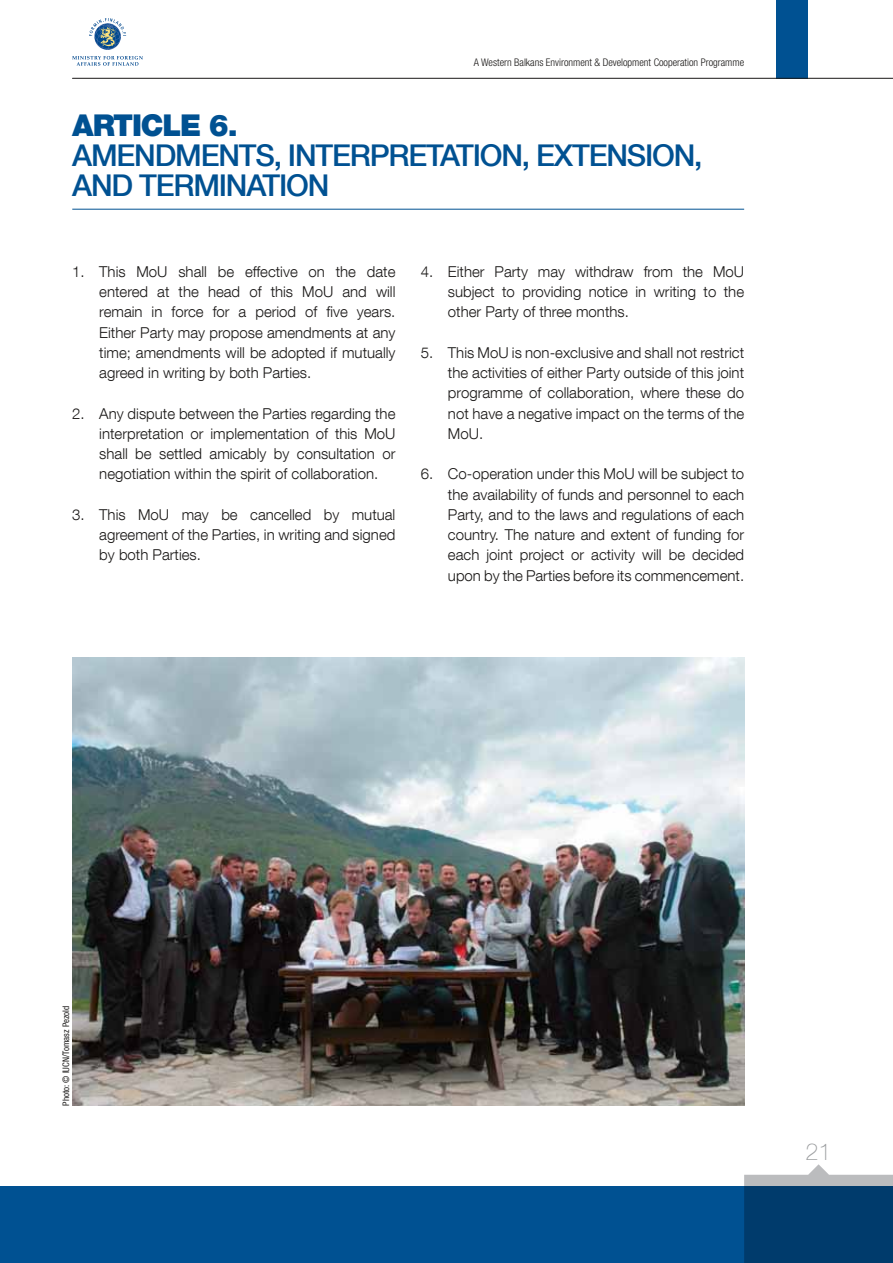
<style>
.page{position:relative;width:893px;height:1263px;background:#fff}
.page>*{position:absolute;margin:0;border:0;box-sizing:border-box;transform-origin:0 0}
.t1{font:500 30px/30px "Helvetica Neue LT Com";letter-spacing:-.04em;color:#005192}
.t2{font:900 30px "Helvetica Neue LT Com";letter-spacing:-.04em;color:#005192}
.t3{font:100 23.4px "Helvetica Neue LT Com";color:#9b9d9f}
.t4{font:300 15px/20.2px "Helvetica Neue LT Com";color:#1a1817;text-align:justify}
.t5{font:300 condensed 10.5px "Helvetica Neue LT Com";color:#1a1817}
.t6{font:condensed 9px "Helvetica Neue LT Com";color:#1a1817}
</style>
<div class="page">
<div style="left:776px;top:0;width:31px;height:78px;background:#005192"></div>
<div style="left:0;top:1186px;width:893px;height:77px;background:#005192"></div>
<svg style="left:744px;top:1164px;width:149px;height:99px;background:#305e84"></svg>
<hr style="left:72px;top:78px;width:821px;height:1px;background:#1a1817">
<svg style="left:72px;top:56px;width:71px;height:10px"></svg>
<svg style="left:89px;top:18px;width:37px;height:31px"></svg>
<img style="left:72px;top:658px;width:672px;height:448px">
<hr style="left:72px;top:209px;width:672px;height:1px;background:#005192">
<p class="t5" style="left:474px;top:56px;width:272px">A Western Balkans Environment &amp; Development Cooperation Programme</p>
<h1 class="t2" style="left:72px;top:107px;width:167px">ARTICLE 6.</h1>
<h1 class="t1" style="left:72px;top:140px;width:632px">AMENDMENTS, INTERPRETATION, EXTENSION,<br>AND TERMINATION</h1>
<p class="t4" style="left:99px;top:261px;width:298px;text-indent:-27px">1. This MoU shall be effective on the date entered at the head of this MoU and will remain in force for a period of five years.<br>Either Party may propose amendments at any time; amendments will be adopted if mutually agreed in writing by both Parties.</p>
<p class="t4" style="left:99px;top:403px;width:298px;text-indent:-27px">2. Any dispute between the Parties regarding the interpretation or implementation of this MoU shall be settled amicably by consultation or negotiation within the spirit of collaboration.</p>
<p class="t4" style="left:99px;top:504px;width:298px;text-indent:-27px">3. This MoU may be cancelled by mutual agreement of the Parties, in writing and signed by both Parties.</p>
<p class="t4" style="left:448px;top:261px;width:298px;text-indent:-27px">4. Either Party may withdraw from the MoU subject to providing notice in writing to the other Party of three months.</p>
<p class="t4" style="left:448px;top:342px;width:298px;text-indent:-27px">5. This MoU is non-exclusive and shall not restrict the activities of either Party outside of this joint programme of collaboration, where these do not have a negative impact on the terms of the MoU.</p>
<p class="t4" style="left:448px;top:464px;width:298px;text-indent:-27px">6. Co-operation under this MoU will be subject to the availability of funds and personnel to each Party, and to the laws and regulations of each country. The nature and extent of funding for each joint project or activity will be decided upon by the Parties before its commencement.</p>
<p class="t6" style="left:61px;top:1106px;width:101px;rotate:-90deg">Photo: © IUCN/Tomasz Pezold</p>
<h2 class="t3" style="left:805px;top:1138px;width:28px">21</h2>
</div>
